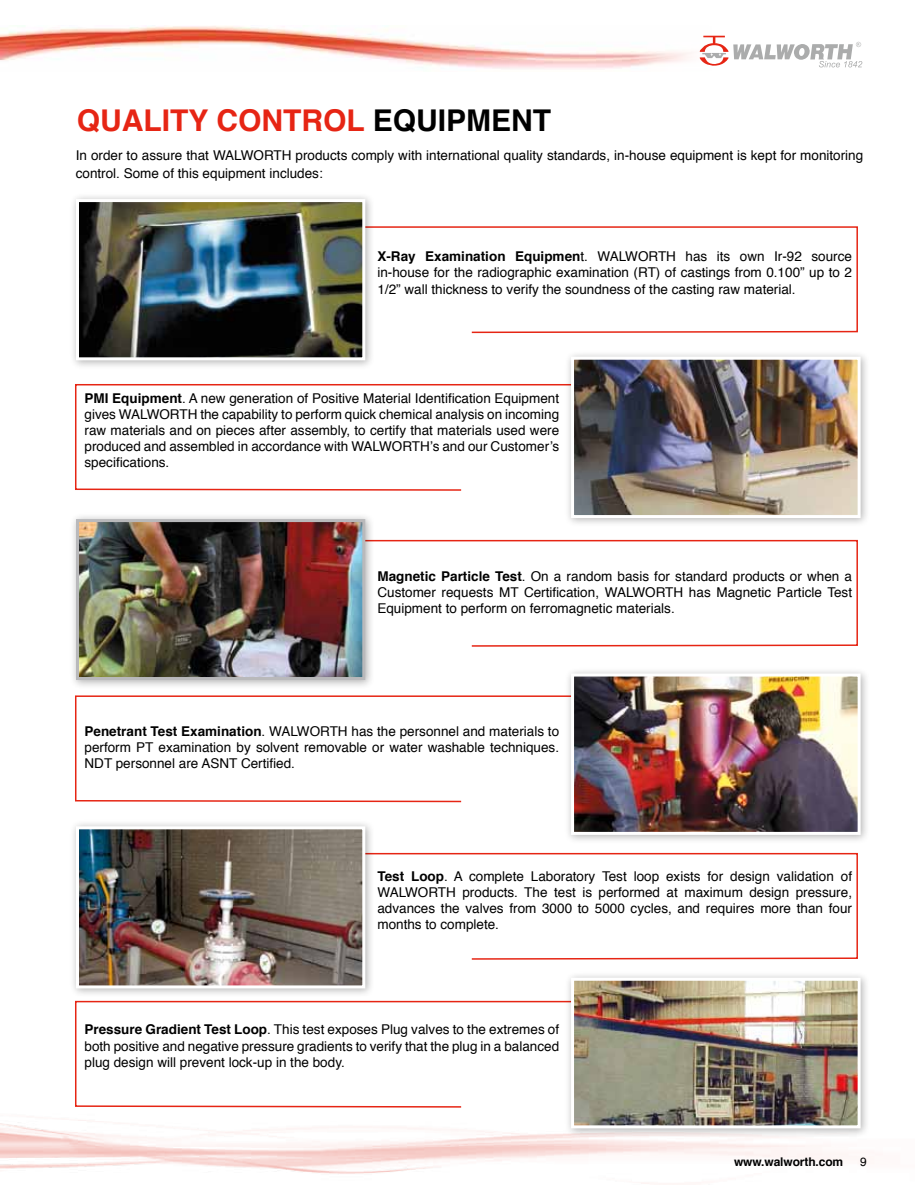
<style>
.page{position:relative;width:915px;height:1191px;background:#fff}
.page>*{position:absolute;margin:0;border:0;box-sizing:border-box;transform-origin:0 0}
.t1{font:700 30px "Helvetica";color:#e62514}
.t2{font:13.5px/16.2px "Helvetica";color:#000;text-align:justify}
.t3{font:700 12px "Helvetica";letter-spacing:-.01em;color:#000}
.t4{font:12px "Helvetica";color:#000}
.s1{color:#000}
.s2{font-weight:700}
</style>
<div class="page">
<img style="left:0;top:26px;width:716px;height:43px">
<svg style="left:699px;top:36px;width:163px;height:31px"></svg>
<svg style="left:75px;top:695px;width:489px;height:108px"></svg>
<svg style="left:75px;top:1000px;width:489px;height:108px"></svg>
<svg style="left:375px;top:852px;width:483px;height:108px"></svg>
<svg style="left:375px;top:539px;width:483px;height:108px"></svg>
<svg style="left:375px;top:226px;width:483px;height:108px"></svg>
<svg style="left:75px;top:384px;width:489px;height:107px"></svg>
<div style="left:564px;top:667px;width:305px;height:177px;background:#000;opacity:.3"></div>
<img style="left:569px;top:672px;width:292px;height:164px">
<div style="left:564px;top:350px;width:305px;height:177px;background:#000;opacity:.3"></div>
<img style="left:569px;top:355px;width:292px;height:164px">
<div style="left:69px;top:819px;width:306px;height:178px;background:#000;opacity:.3"></div>
<img style="left:74px;top:825px;width:292px;height:165px">
<div style="left:69px;top:192px;width:306px;height:178px;background:#000;opacity:.3"></div>
<img style="left:74px;top:198px;width:292px;height:164px">
<div style="left:69px;top:512px;width:306px;height:177px;background:#000;opacity:.3"></div>
<img style="left:74px;top:517px;width:292px;height:164px">
<div style="left:564px;top:971px;width:305px;height:167px;background:#000;opacity:.3"></div>
<img style="left:569px;top:976px;width:292px;height:153px">
<h1 class="t1" style="left:77px;top:96px;width:475px">QUALITY CONTROL <span class="s1">EQUIPM ENT</span></h1>
<p class="t2" style="left:76px;top:147px;width:788px;line-height:18px">In order to assure that WALWORTH products comply with international quality standards, in-house equipment is kept for monitoring control. Some of this equipment includes:</p>
<p class="t2" style="left:377px;top:249px;width:476px"><span class="s2">X-Ray Examination Equipmen</span>t. WALWORTH has its own Ir-92 source in-house for the radiographic examination (RT) of castings from 0.100” up to 2<br>1/2” wall thickness to verify the soundness of the casting raw material.</p>
<p class="t2" style="left:84px;top:390px;width:476px"><span class="s2">PM I Equipment</span>. A new generation of Positive Material Identification Equipment gives WALWORTH the capability to perform quick chemical analysis on incoming raw materials and on pieces after assembly, to certify that materials used were produced and assembled in accordance with WALWORTH’s and our Customer’s specifications.</p>
<p class="t2" style="left:377px;top:568px;width:476px"><span class="s2">Magnetic Particle Test</span>. On a random basis for standard products or when a Customer requests MT Certification, WALWORTH has Magnetic Particle Test Equipment to perform on ferromagnetic materials.</p>
<p class="t2" style="left:84px;top:723px;width:476px"><span class="s2">Penetrant Test Examination</span>. WALWORTH has the personnel and materials to perform PT examination by solvent removable or water washable techniques.<br>NDT personnel are ASNT Certified.</p>
<p class="t2" style="left:377px;top:868px;width:476px"><span class="s2">Test Loop</span>. A complete Laboratory Test loop exists for design validation of WALWORTH products. The test is performed at maximum design pressure, advances the valves from 3000 to 5000 cycles, and requires more than four months to complete.</p>
<p class="t2" style="left:84px;top:1022px;width:476px"><span class="s2">Pressure Gradient Test Loop</span>. This test exposes Plug valves to the extremes of both positive and negative pressure gradients to verify that the plug in a balanced plug design will prevent lock-up in the body.</p>
<p class="t3" style="left:733px;top:1151px;width:111px">www.walworth.com</p>
<p class="t4" style="left:859px;top:1153px;width:8px">9</p>
</div>
